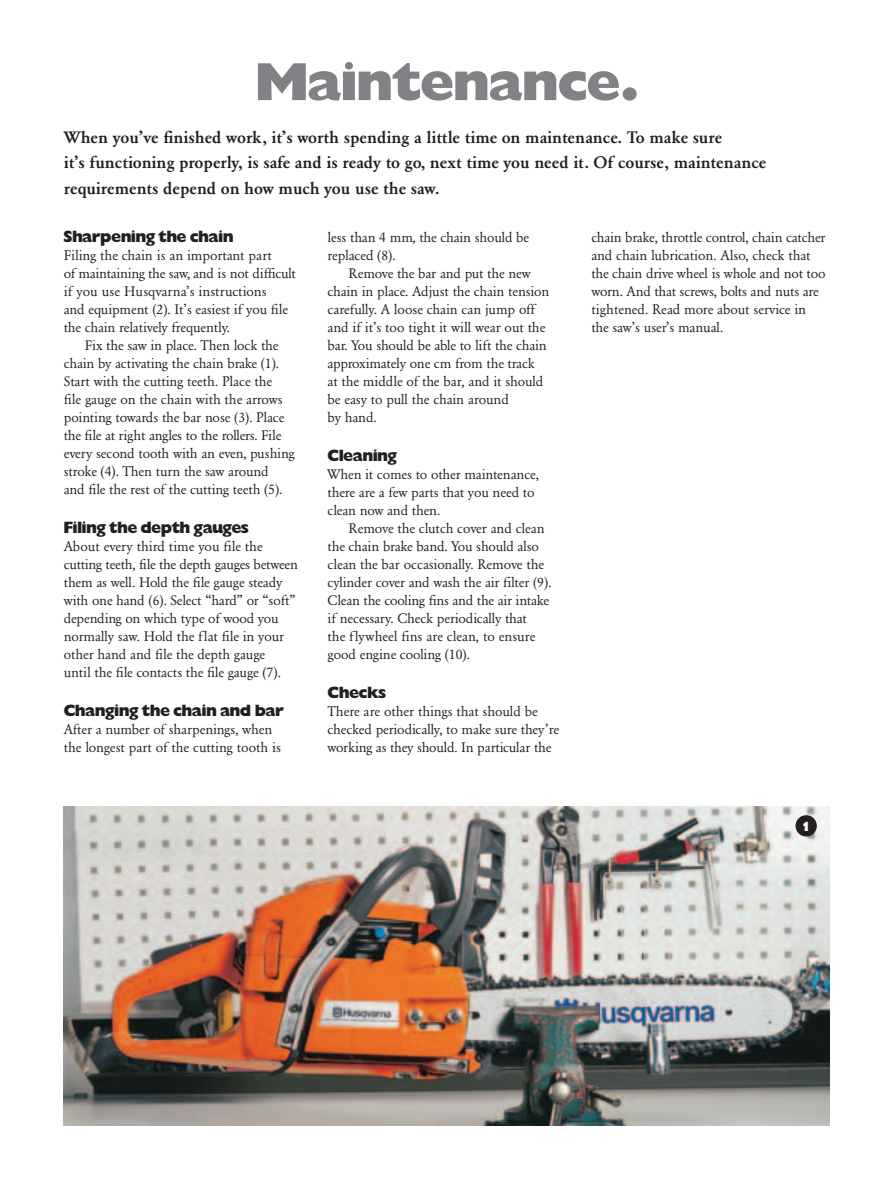
<style>
.page{position:relative;width:893px;height:1190px;background:#fff}
.page>*{position:absolute;margin:0;border:0;box-sizing:border-box;transform-origin:0 0}
.t1{font:54px "Hqsans X Bold";color:#808285;scale:1.06 1}
.t2{font:700 18px/25.5px "Hqserif";letter-spacing:-.005em;color:#231f20}
.t3{font:16.5px "Hqsans X Bold";color:#231f20}
.t4{font:15px/18px "Hqserif";letter-spacing:-.01em;color:#231f20}
.t5{font:13.5px "Hqsans X Bold";color:#fff}
</style>
<div class="page">
<img style="left:64px;top:806px;width:765px;height:319px">
<div style="left:795px;top:815px;width:21px;height:21px;background:#231f20;border-radius:50%"></div>
<h1 class="t1" style="left:255px;top:63px;width:362px">Maintenance.</h1>
<p class="t2" style="left:64px;top:126px;width:704px">When you’ve finished work, it’s worth spending a little time on maintenance. To make sure<br>it’s functioning properly, is safe and is ready to go, next time you need it. Of course, maintenance requirements depend on how much you use the saw.</p>
<p class="t4" style="left:591px;top:229px;width:236px">chain brake, throttle control, chain catcher and chain lubrication. Also, check that the chain drive wheel is whole and not too worn. And that screws, bolts and nuts are tightened. Read more about service in the saw’s user’s manual.</p>
<p class="t3" style="left:64px;top:230px;width:171px">Sharpening the chain</p>
<p class="t4" style="left:64px;top:247px;width:233px">Filing the chain is an important part<br>of maintaining the saw, and is not difficult if you use Husqvarna’s instructions<br>and equipment (2). It’s easiest if you file the chain relatively frequently.</p>
<p class="t4" style="left:64px;top:337px;width:232px;text-indent:21px">Fix the saw in place. Then lock the chain by activating the chain brake (1).<br>Start with the cutting teeth. Place the<br>file gauge on the chain with the arrows pointing towards the bar nose (3). Place the file at right angles to the rollers. File every second tooth with an even, pushing stroke (4). Then turn the saw around<br>and file the rest of the cutting teeth (5).</p>
<p class="t3" style="left:64px;top:521px;width:186px">Filing the depth gauges</p>
<p class="t4" style="left:64px;top:538px;width:236px">About every third time you file the cutting teeth, file the depth gauges between them as well. Hold the file gauge steady with one hand (6). Select “hard” or “soft” depending on which type of wood you normally saw. Hold the flat file in your other hand and file the depth gauge<br>until the file contacts the file gauge (7).</p>
<p class="t3" style="left:64px;top:704px;width:221px">Changing the chain and bar</p>
<p class="t4" style="left:64px;top:721px;width:219px">After a number of sharpenings, when the longest part of the cutting tooth is</p>
<p class="t4" style="left:327px;top:229px;width:203px">less than 4 mm, the chain should be replaced (8).</p>
<p class="t4" style="left:327px;top:265px;width:223px;text-indent:21px">Remove the bar and put the new chain in place. Adjust the chain tension carefully. A loose chain can jump off and if it’s too tight it will wear out the bar. You should be able to lift the chain approximately one cm from the track<br>at the middle of the bar, and it should be easy to pull the chain around<br>by hand.</p>
<p class="t3" style="left:327px;top:449px;width:71px">Cleaning</p>
<p class="t4" style="left:327px;top:466px;width:213px">When it comes to other maintenance, there are a few parts that you need to clean now and then.</p>
<p class="t4" style="left:327px;top:520px;width:225px;text-indent:21px">Remove the clutch cover and clean the chain brake band. You should also clean the bar occasionally. Remove the cylinder cover and wash the air filter (9).<br>Clean the cooling fins and the air intake if necessary. Check periodically that<br>the flywheel fins are clean, to ensure good engine cooling (10).</p>
<p class="t3" style="left:327px;top:686px;width:60px">Checks</p>
<p class="t4" style="left:327px;top:703px;width:233px">There are other things that should be checked periodically, to make sure they’re working as they should. In particular the</p>
<p class="t5" style="left:803px;top:821px;width:7px">1</p>
</div>
